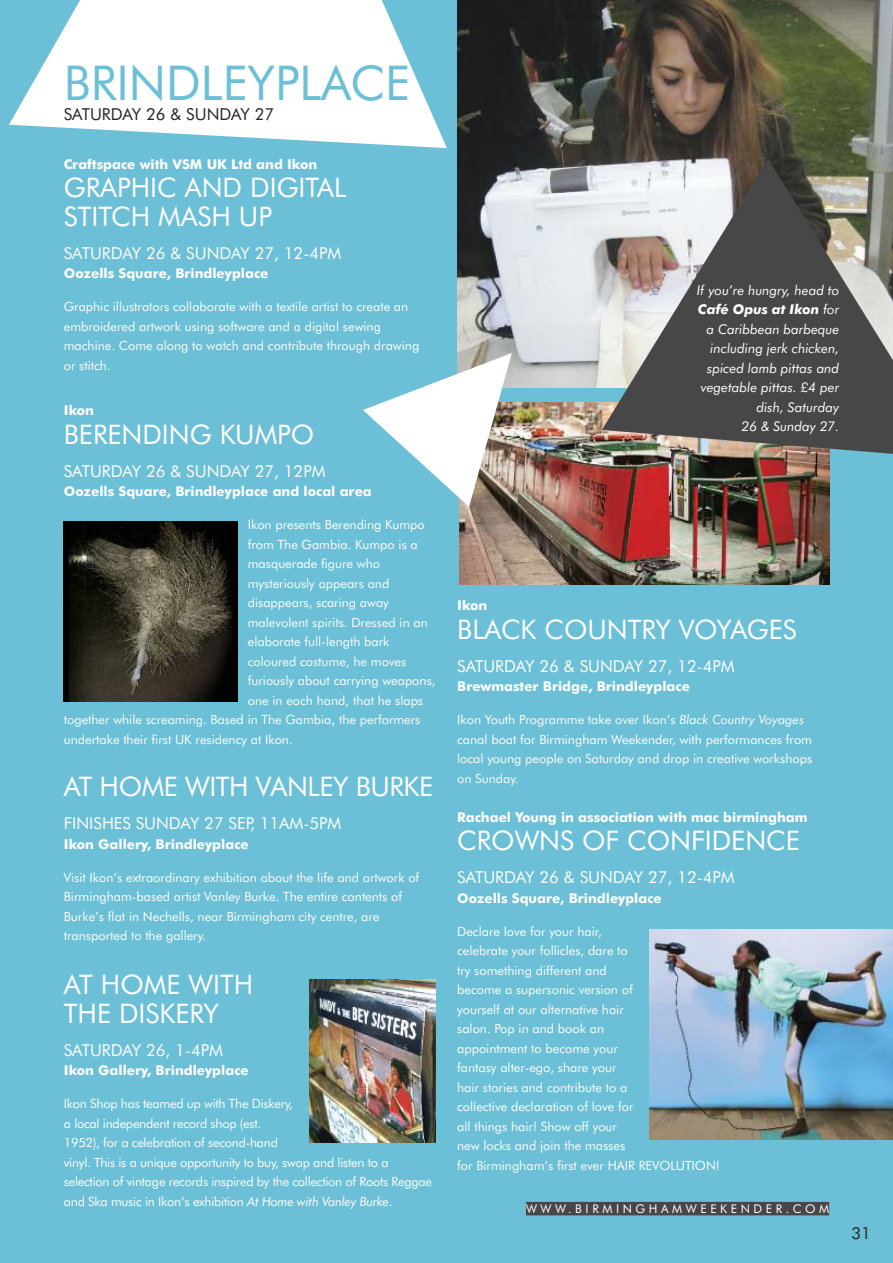
<style>
.page{position:relative;width:893px;height:1263px;background:#6bbfd6}
.page>*{position:absolute;margin:0;border:0;box-sizing:border-box;transform-origin:0 0}
.t1{font:48px "Futura BT";color:#6bbfd6}
.t2{font:27px/28.5px "Futura BT";color:#fff}
.t3{font:16.5px "Futura BT";color:#fff}
.t4{font:16.5px "Futura BT";color:#272627}
.t5{font:700 13.5px "Futura BT";color:#fff}
.t6{font:italic 13.5px/19.5px "Futura BT";color:#fff;text-align:right}
.t7{font:12.75px/19.5px "Futura BT";color:#fff}
.t8{font:12.75px/19.5px "Futura BT";letter-spacing:-.02em;color:#fff}
.t9{font:12px "Futura BT";letter-spacing:.3em;color:#fff}
.s1{font-style:italic}
.s2{font-weight:700}
</style>
<div class="page">
<img style="left:458px;top:0;width:435px;height:388px">
<svg style="left:9px;top:0;width:438px;height:148px;fill:#fff"></svg>
<img style="left:460px;top:402px;width:369px;height:182px">
<div style="left:526px;top:1202px;width:303px;height:13px;background:#484747"></div>
<img style="left:602px;top:159px;width:291px;height:300px">
<img style="left:650px;top:929px;width:243px;height:211px">
<img style="left:64px;top:522px;width:173px;height:179px">
<img style="left:309px;top:979px;width:127px;height:163px">
<svg style="left:363px;top:353px;width:149px;height:154px"></svg>
<h1 class="t1" style="left:64px;top:64px;width:348px">BRINDLEYPLACE</h1>
<p class="t4" style="left:64px;top:107px;width:212px">SATURDAY 26 &amp; SUNDAY 27</p>
<p class="t5" style="left:64px;top:158px;width:255px">Craftspace with VSM UK Ltd and Ikon</p>
<h2 class="t2" style="left:64px;top:175px;width:284px">GRAPHIC AND DIGITAL<br>STITCH MASH UP</h2>
<p class="t3" style="left:64px;top:246px;width:279px">SATURDAY 26 &amp; SUNDAY 27, 12-4PM</p>
<p class="t5" style="left:64px;top:268px;width:206px">Oozells Square, Brindleyplace</p>
<p class="t7" style="left:64px;top:298px;width:357px">Graphic illustrators collaborate with a textile artist to create an embroidered artwork using software and a digital sewing machine. Come along to watch and contribute through drawing or stitch.</p>
<p class="t5" style="left:64px;top:405px;width:32px">Ikon</p>
<h2 class="t2" style="left:64px;top:422px;width:252px">BERENDING KUMPO</h2>
<p class="t3" style="left:64px;top:464px;width:263px">SATURDAY 26 &amp; SUNDAY 27, 12PM</p>
<p class="t5" style="left:64px;top:486px;width:309px">Oozells Square, Brindleyplace and local area</p>
<p class="t7" style="left:248px;top:516px;width:178px">Ikon presents Berending Kumpo</p>
<p class="t7" style="left:248px;top:536px;width:172px">from The Gambia. Kumpo is a</p>
<p class="t7" style="left:248px;top:555px;width:134px">masquerade figure who</p>
<p class="t7" style="left:248px;top:575px;width:143px">mysteriously appears and</p>
<p class="t7" style="left:248px;top:594px;width:143px">disappears, scaring away</p>
<p class="t7" style="left:248px;top:614px;width:182px">malevolent spirits. Dressed in an</p>
<p class="t7" style="left:248px;top:633px;width:143px">elaborate full-length bark</p>
<p class="t7" style="left:248px;top:653px;width:160px">coloured costume, he moves</p>
<p class="t7" style="left:248px;top:672px;width:189px">furiously about carrying weapons,</p>
<p class="t7" style="left:248px;top:692px;width:177px">one in each hand, that he slaps</p>
<p class="t7" style="left:64px;top:711px;width:358px">together while screaming. Based in The Gambia, the performers</p>
<p class="t7" style="left:64px;top:731px;width:230px">undertake their first UK residency at Ikon.</p>
<h2 class="t2" style="left:64px;top:775px;width:371px">AT HOME WITH VANLEY BURKE</h2>
<p class="t3" style="left:64px;top:817px;width:279px">FINISHES SUNDAY 27 SEP, 11AM-5PM</p>
<p class="t5" style="left:64px;top:839px;width:186px">Ikon Gallery, Brindleyplace</p>
<p class="t7" style="left:64px;top:869px;width:357px">Visit Ikon’s extraordinary exhibition about the life and artwork of Birmingham-based artist Vanley Burke. The entire contents of Burke’s flat in Nechells, near Birmingham city centre, are transported to the gallery.</p>
<h2 class="t2" style="left:64px;top:973px;width:191px">AT HOME WITH<br>THE DISKERY</h2>
<p class="t3" style="left:64px;top:1043px;width:161px">SATURDAY 26, 1-4PM</p>
<p class="t5" style="left:64px;top:1065px;width:186px">Ikon Gallery, Brindleyplace</p>
<p class="t8" style="left:64px;top:1095px;width:370px">Ikon Shop has teamed up with The Diskery,<br>a local independent record shop (est.<br>1952), for a celebration of second-hand<br>vinyl. This is a unique opportunity to buy, swap and listen to a selection of vintage records inspired by the collection of Roots Reggae and Ska music in Ikon’s exhibition <span class="s1">At Home with Vanley Burke</span>.</p>
<p class="t6" style="left:697px;top:281px;width:144px">If you’re hungry, head to<br><span class="s2">Café Opus at Ikon</span> for a Caribbean barbeque including jerk chicken, spiced lamb pittas and vegetable pittas. £4 per dish, Saturday<br>26 &amp; Sunday 27.</p>
<p class="t5" style="left:457px;top:600px;width:32px">Ikon</p>
<h2 class="t2" style="left:457px;top:617px;width:341px">BLACK COUNTRY VOYAGES</h2>
<p class="t3" style="left:457px;top:659px;width:279px">SATURDAY 26 &amp; SUNDAY 27, 12-4PM</p>
<p class="t5" style="left:457px;top:681px;width:234px">Brewmaster Bridge, Brindleyplace</p>
<p class="t7" style="left:457px;top:711px;width:357px">Ikon Youth Programme take over Ikon’s <span class="s1">Black Country Voyages </span>canal boat for Birmingham Weekender, with performances from local young people on Saturday and drop in creative workshops on Sunday.</p>
<p class="t5" style="left:457px;top:812px;width:352px">Rachael Young in association with mac birmingham</p>
<h2 class="t2" style="left:457px;top:829px;width:344px">CROWNS OF CONFIDENCE</h2>
<p class="t3" style="left:457px;top:871px;width:279px">SATURDAY 26 &amp; SUNDAY 27, 12-4PM</p>
<p class="t5" style="left:457px;top:893px;width:206px">Oozells Square, Brindleyplace</p>
<p class="t7" style="left:457px;top:923px;width:264px">Declare love for your hair,<br>celebrate your follicles, dare to<br>try something different and<br>become a supersonic version of<br>yourself at our alternative hair<br>salon. Pop in and book an<br>appointment to become your<br>fantasy alter-ego, share your<br>hair stories and contribute to a<br>collective declaration of love for<br>all things hair! Show off your<br>new locks and join the masses<br>for Birmingham’s first ever HAIR REVOLUTION!</p>
<p class="t9" style="left:526px;top:1203px;width:305px">WWW.BIRMINGHAMWEEKENDER.COM</p>
<p class="t4" style="left:851px;top:1226px;width:21px">31</p>
</div>
